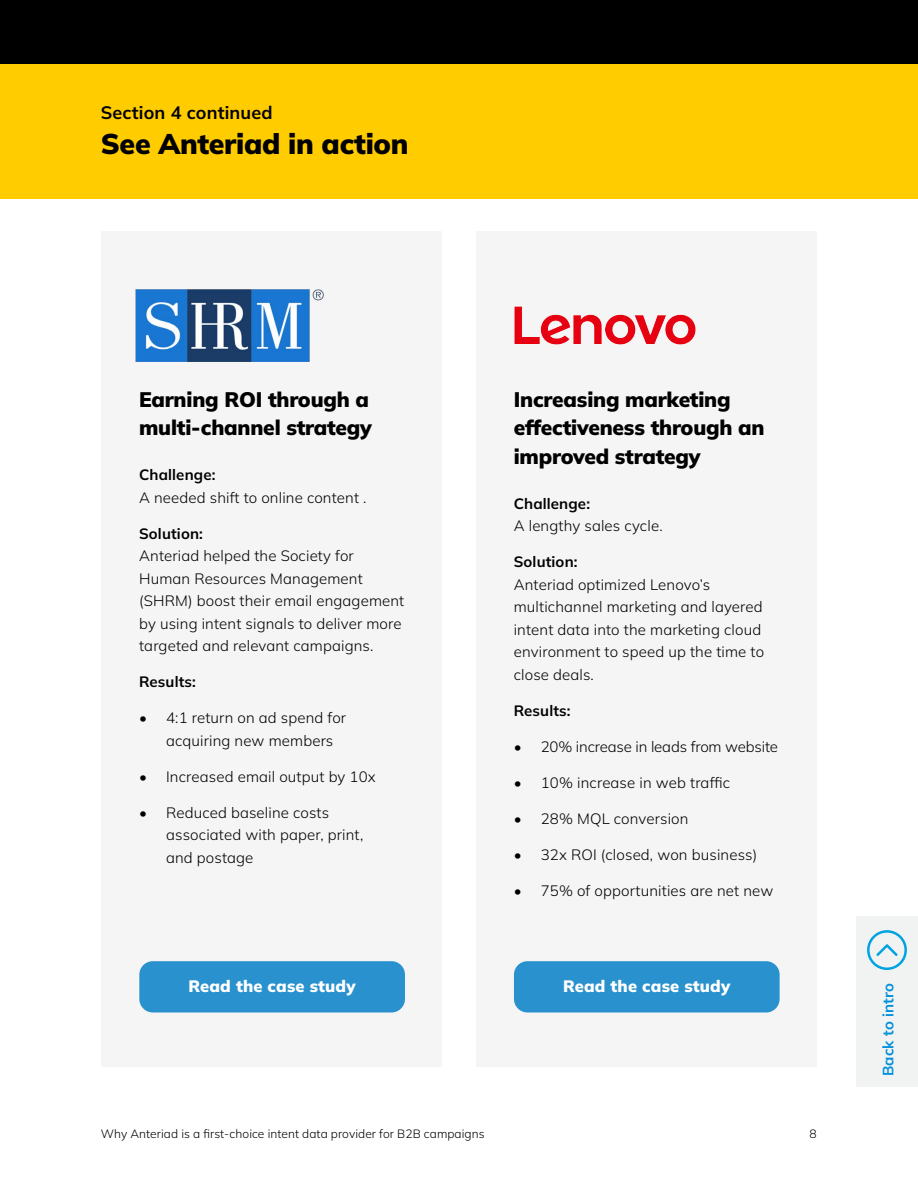
<style>
.page{position:relative;width:918px;height:1188px;background:#fff}
.page>*{position:absolute;margin:0;border:0;box-sizing:border-box;transform-origin:0 0}
.t1{font:900 28.5px "Mulish";letter-spacing:-.01em;color:#000}
.t2{font:900 21px/28.5px "Mulish";letter-spacing:-.01em;color:#000}
.t3{font:700 18px "Mulish";letter-spacing:.01em;color:#000}
.t4{font:900 16.5px "Mulish";letter-spacing:.01em;color:#fff}
.t5{font:300 15px/22.5px "Mulish";letter-spacing:.01em;color:#000}
.t6{font:700 15px "Mulish";letter-spacing:.01em;color:#000}
.t7{font:300 15px "Mulish";letter-spacing:-.01em;color:#000}
.t8{font:700 15px "Mulish";letter-spacing:.01em;color:#0091da}
.t9{font:300 12px "Mulish";letter-spacing:.005em;color:#000}
</style>
<div class="page">
<div style="left:856px;top:916px;width:62px;height:171px;background:#f1f2f2"></div>
<svg style="left:868px;top:930px;width:38px;height:40px"></svg>
<div style="left:101px;top:231px;width:341px;height:835px;background:#f5f5f5"></div>
<div style="left:476px;top:231px;width:341px;height:835px;background:#f5f5f5"></div>
<div style="left:139px;top:961px;width:266px;height:51px;background:#2991cd;border-radius:14px"></div>
<div style="left:514px;top:961px;width:266px;height:51px;background:#2991cd;border-radius:14px"></div>
<img style="left:135px;top:289px;width:189px;height:72px">
<img style="left:514px;top:306px;width:182px;height:39px">
<div style="left:0;top:0;width:918px;height:71px;background:#000"></div>
<div style="left:0;top:64px;width:918px;height:135px;background:#fc0"></div>
<p class="t3" style="left:101px;top:101px;width:174px">Section 4 continued</p>
<h1 class="t1" style="left:101px;top:125px;width:309px">See Anteriad in action</h1>
<h2 class="t2" style="left:139px;top:384px;width:234px">Earning ROI through a multi-channel strategy</h2>
<p class="t6" style="left:139px;top:465px;width:78px">Challenge:</p>
<p class="t5" style="left:139px;top:486px;width:229px">A needed shift to online content .</p>
<p class="t6" style="left:139px;top:523px;width:65px">Solution:</p>
<p class="t5" style="left:139px;top:544px;width:267px">Anteriad helped the Society for Human Resources Management (SHRM) boost their email engagement by using intent signals to deliver more targeted and relevant campaigns.</p>
<p class="t6" style="left:139px;top:672px;width:58px">Results:</p>
<p class="t5" style="left:166px;top:706px;width:182px;text-indent:-27px">• 4:1 return on ad spend for acquiring new members</p>
<p class="t5" style="left:139px;top:765px;width:238px">• Increased email output by 10x</p>
<p class="t5" style="left:166px;top:801px;width:199px;text-indent:-27px">• Reduced baseline costs associated with paper, print, and postage</p>
<h2 class="t2" style="left:514px;top:384px;width:252px">Increasing marketing effectiveness through an improved strategy</h2>
<p class="t6" style="left:514px;top:493px;width:78px">Challenge:</p>
<p class="t5" style="left:514px;top:514px;width:150px">A lengthy sales cycle.</p>
<p class="t6" style="left:514px;top:552px;width:65px">Solution:</p>
<p class="t5" style="left:514px;top:573px;width:252px">Anteriad optimized Lenovo’s multichannel marketing and layered intent data into the marketing cloud environment to speed up the time to close deals.</p>
<p class="t6" style="left:514px;top:700px;width:58px">Results:</p>
<p class="t7" style="left:514px;top:736px;width:266px">• 20% increase in leads from website</p>
<p class="t5" style="left:514px;top:771px;width:218px">• 10% increase in web traffic</p>
<p class="t5" style="left:514px;top:807px;width:176px">• 28% MQL conversion</p>
<p class="t5" style="left:514px;top:843px;width:245px">• 32x ROI (closed, won business)</p>
<p class="t5" style="left:514px;top:879px;width:261px">• 75% of opportunities are net new</p>
<p class="t4" style="left:189px;top:974px;width:169px">Read the case study</p>
<p class="t4" style="left:563px;top:974px;width:169px">Read the case study</p>
<p class="t9" style="left:101px;top:1125px;width:385px">Why Anteriad is a first-choice intent data provider for B2B campaigns</p>
<p class="t9" style="left:810px;top:1125px;width:9px">8</p>
<p class="t8" style="left:878px;top:1076px;width:95px;rotate:-90deg">Back to intro</p>
</div>
